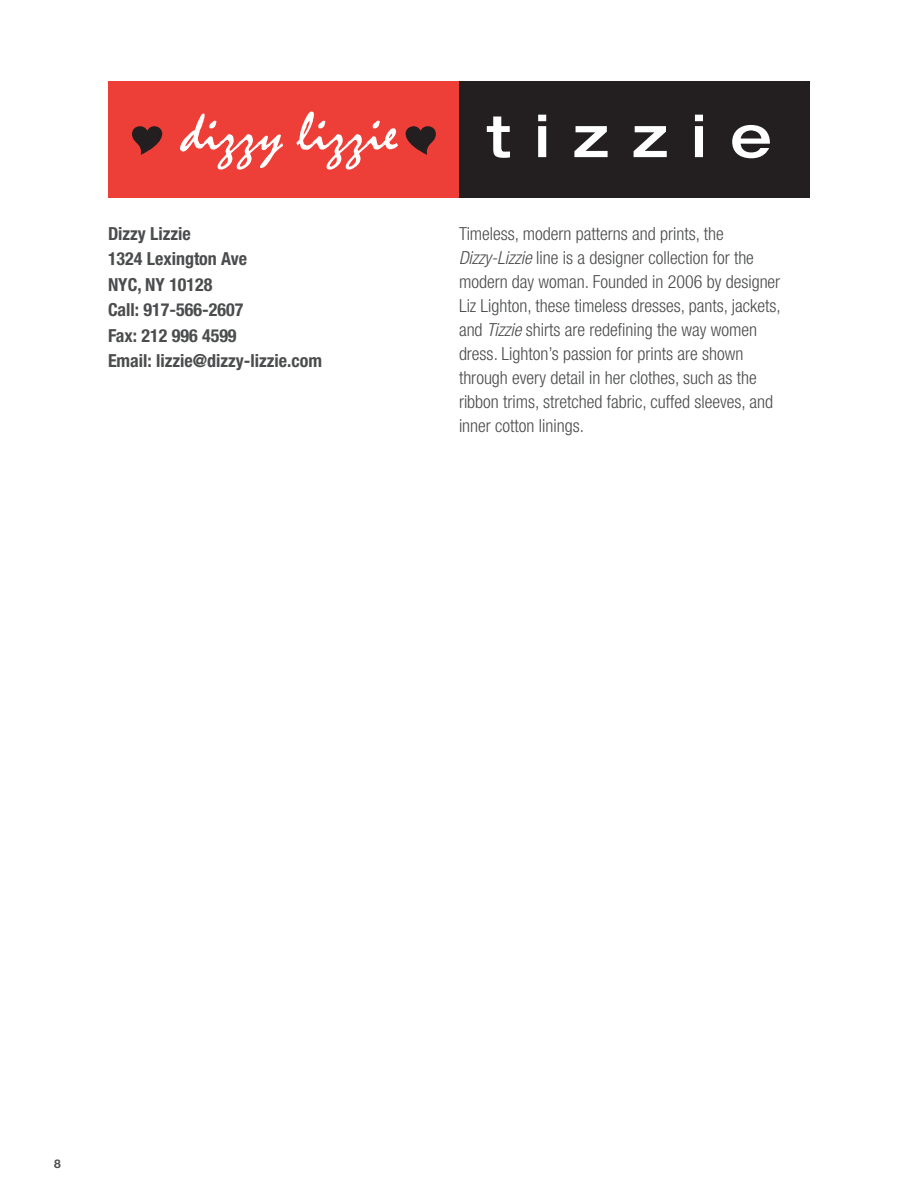
<style>
.page{position:relative;width:918px;height:1188px;background:#fff}
.page>*{position:absolute;margin:0;border:0;box-sizing:border-box;transform-origin:0 0}
.t1{font:300 condensed 18px/24px "Helvetica Neue LT Std";color:#4b4c4d}
.t2{font:700 condensed 18px "Helvetica Neue LT Std";color:#4b4c4d}
.t3{font:700 12px "Helvetica Neue LT Std";color:#4b4c4d}
.s1{font-style:italic}
</style>
<div class="page">
<div style="left:459px;top:81px;width:351px;height:117px;background:#231f20"></div>
<svg style="left:487px;top:117px;width:23px;height:41px"></svg>
<svg style="left:538px;top:115px;width:8px;height:42px"></svg>
<svg style="left:574px;top:126px;width:34px;height:31px"></svg>
<svg style="left:634px;top:126px;width:33px;height:31px"></svg>
<svg style="left:695px;top:115px;width:8px;height:42px"></svg>
<svg style="left:732px;top:125px;width:38px;height:33px"></svg>
<div style="left:108px;top:81px;width:351px;height:117px;background:#ee3e38"></div>
<svg style="left:180px;top:114px;width:103px;height:56px"></svg>
<svg style="left:296px;top:112px;width:102px;height:58px"></svg>
<svg style="left:132px;top:126px;width:30px;height:29px"></svg>
<svg style="left:406px;top:126px;width:30px;height:29px"></svg>
<p class="t2" style="left:108px;top:222px;width:84px">Dizzy Lizzie</p>
<p class="t2" style="left:108px;top:248px;width:141px">1324 Lexington Ave</p>
<p class="t2" style="left:108px;top:273px;width:106px">NYC, NY 10128</p>
<p class="t2" style="left:108px;top:299px;width:137px">Call: 917-566-2607</p>
<p class="t2" style="left:108px;top:324px;width:130px">Fax: 212 996 4599</p>
<p class="t2" style="left:108px;top:350px;width:216px">Email: lizzie@dizzy-lizzie.com</p>
<p class="t1" style="left:459px;top:221px;width:323px">Timeless, modern patterns and prints, the <span class="s1">Dizzy-Lizzie</span> line is a designer collection for the modern day woman. Founded in 2006 by designer Liz Lighton, these timeless dresses, pants, jackets, and <span class="s1">Tizzie</span> shirts are redefining the way women dress. Lighton’s passion for prints are shown through every detail in her clothes, such as the ribbon trims, stretched fabric, cuffed sleeves, and inner cotton linings.</p>
<p class="t3" style="left:54px;top:1156px;width:8px">8</p>
</div>
